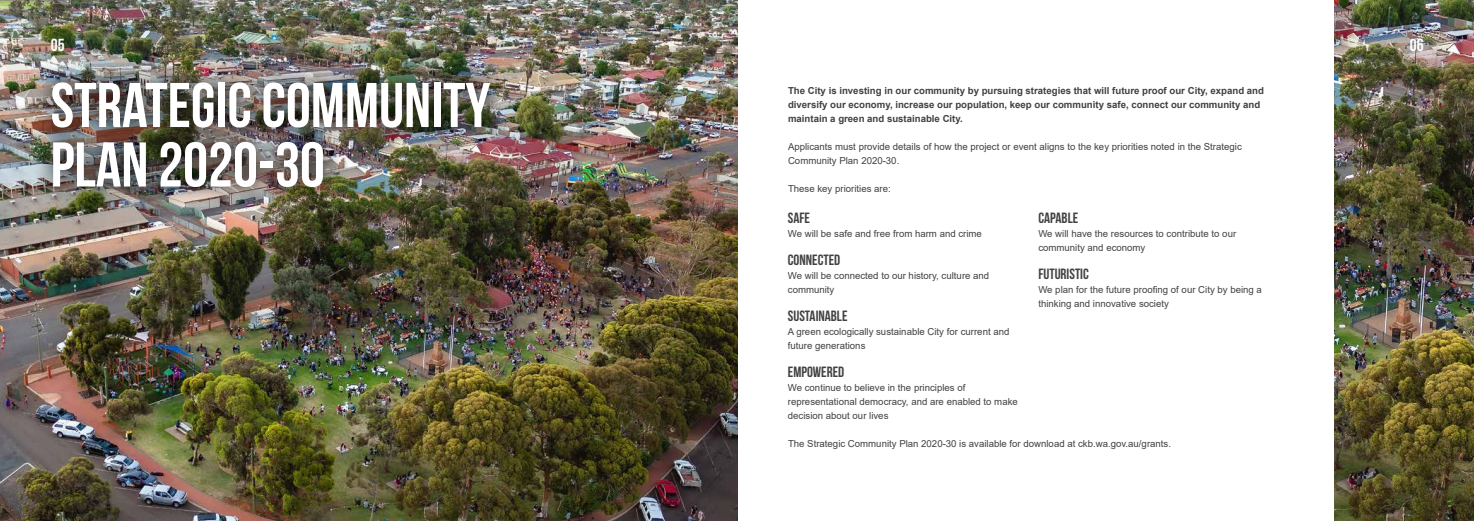
<style>
.page{position:relative;width:1474px;height:521px;background:#fff}
.page>*{position:absolute;margin:0;border:0;box-sizing:border-box;transform-origin:0 0}
.t1{font:63px/59.5px "Bebas Neue";color:#fff}
.t2{font:17.5px "Bebas Neue";color:#fff}
.t3{font:14.88px "Bebas Neue";color:#414042}
.t4{font:9.62px/14px "Arial";color:#414042}
.t5{font:700 9.62px/14px "Arial";color:#414042}
</style>
<div class="page">
<img style="left:1334px;top:0;width:139px;height:521px">
<img style="left:0;top:0;width:737px;height:521px">
<img style="left:34px;top:63px;width:474px;height:143px">
<h2 class="t2" style="left:51px;top:35px;width:15px">05</h2>
<h2 class="t2" style="left:1409px;top:35px;width:15px">06</h2>
<h1 class="t1" style="left:51px;top:75px;width:441px">STRATEGIC COMMUNITY<br>PLAN 2020-30</h1>
<p class="t5" style="left:788px;top:84px;width:477px">The City is investing in our community by pursuing strategies that will future proof our City, expand and diversify our economy, increase our population, keep our community safe, connect our community and maintain a green and sustainable City.</p>
<p class="t4" style="left:788px;top:139px;width:455px">Applicants must provide details of how the project or event aligns to the key priorities noted in the Strategic<br>Community Plan 2020-30.</p>
<p class="t4" style="left:788px;top:181px;width:104px">These key priorities are:</p>
<h3 class="t3" style="left:788px;top:209px;width:24px">SAFE</h3>
<p class="t4" style="left:788px;top:226px;width:195px">We will be safe and free from harm and crime</p>
<h3 class="t3" style="left:788px;top:251px;width:54px">CONNECTED</h3>
<p class="t4" style="left:788px;top:268px;width:203px">We will be connected to our history, culture and community</p>
<h3 class="t3" style="left:788px;top:307px;width:61px">SUSTAINABLE</h3>
<p class="t4" style="left:788px;top:324px;width:223px">A green ecologically sustainable City for current and future generations</p>
<h3 class="t3" style="left:788px;top:363px;width:58px">EMPOWERED</h3>
<p class="t4" style="left:788px;top:380px;width:231px">We continue to believe in the principles of representational democracy, and are enabled to make decision about our lives</p>
<h3 class="t3" style="left:1038px;top:209px;width:41px">CAPABLE</h3>
<p class="t4" style="left:1038px;top:226px;width:199px">We will have the resources to contribute to our community and economy</p>
<h3 class="t3" style="left:1038px;top:265px;width:52px">FUTURISTIC</h3>
<p class="t4" style="left:1038px;top:282px;width:225px">We plan for the future proofing of our City by being a thinking and innovative society</p>
<p class="t4" style="left:788px;top:437px;width:384px">The Strategic Community Plan 2020-30 is available for download at ckb.wa.gov.au/grants.</p>
</div>
